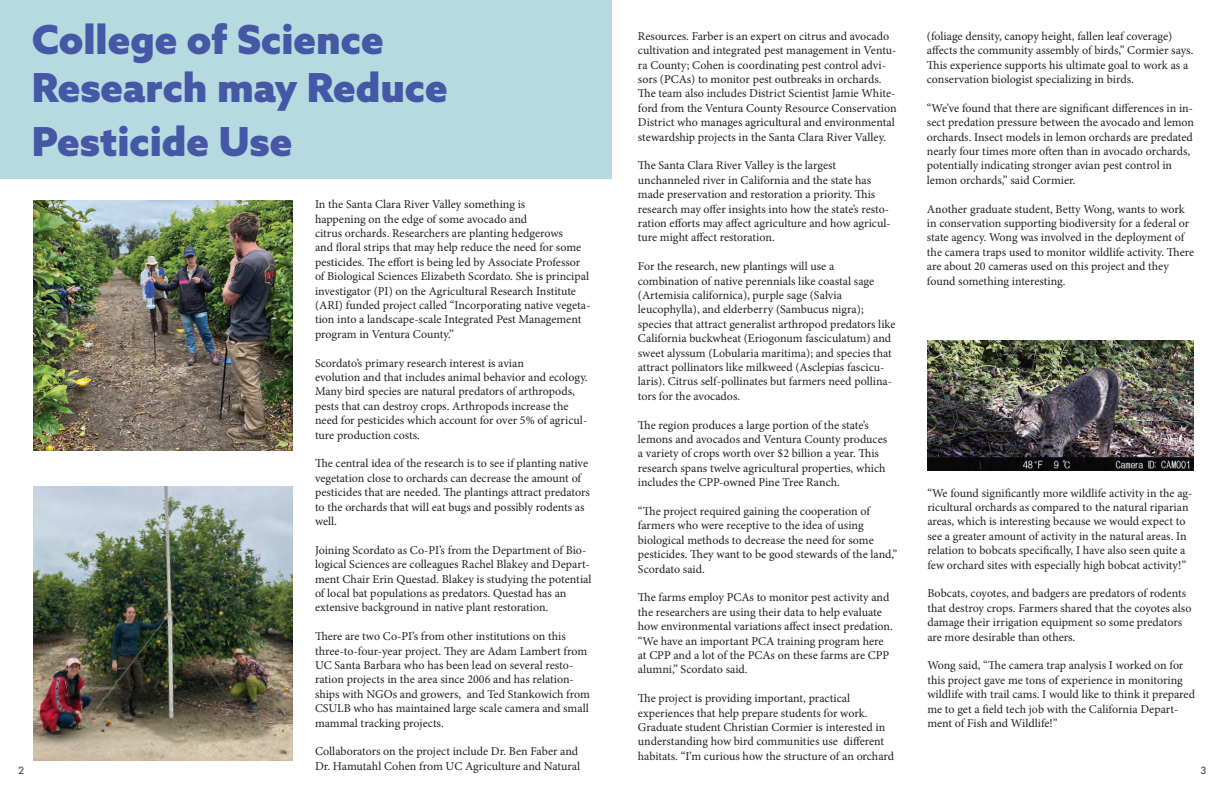
<style>
.page{position:relative;width:1224px;height:792px;background:#fff}
.page>*{position:absolute;margin:0;border:0;box-sizing:border-box;transform-origin:0 0}
.t1{font:900 40px/48px "Azo Sans";color:#4657a6}
.t2{font:12px/14.4px "Minion Pro";color:#231f20}
.t3{font:11px "Futura PT";color:#231f20}
</style>
<div class="page">
<div style="left:0;top:0;width:612px;height:179px;background:#b7dae1"></div>
<img style="left:33px;top:200px;width:259px;height:251px">
<img style="left:33px;top:486px;width:259px;height:274px">
<img style="left:927px;top:341px;width:267px;height:129px">
<h1 class="t1" style="left:32px;top:15px;width:418px">College of Science<br>Research may Reduce</h1>
<h1 class="t1" style="left:32px;top:117px;width:262px">Pesticide Use</h1>
<p class="t2" style="left:638px;top:29px;width:260px">Resources. Farber is an expert on citrus and avocado cultivation and integrated pest management in Ventu&shy;ra County; Cohen is coordinating pest control advi&shy;sors (PCAs) to monitor pest outbreaks in orchards.<br>The team also includes District Scientist Jamie White&shy;ford from the Ventura County Resource Conservation District who manages agricultural and environmental stewardship projects in the Santa Clara River Valley.</p>
<p class="t2" style="left:638px;top:158px;width:254px">The Santa Clara River Valley is the largest unchanneled river in California and the state has made preservation and restoration a priority. This research may offer insights into how the state’s resto&shy;ration efforts may affect agriculture and how agricul&shy;ture might affect restoration.</p>
<p class="t2" style="left:638px;top:259px;width:259px">For the research, new plantings will use a combination of native perennials like coastal sage (Artemisia californica), purple sage (Salvia leucophylla), and elderberry (Sambucus nigra); species that attract generalist arthropod predators like California buckwheat (Eriogonum fasciculatum) and sweet alyssum (Lobularia maritima); and species that attract pollinators like milkweed (Asclepias fascicu&shy;laris). Citrus self-pollinates but farmers need pollina&shy;tors for the avocados.</p>
<p class="t2" style="left:638px;top:418px;width:251px">The region produces a large portion of the state’s lemons and avocados and Ventura County produces a variety of crops worth over $2 billion a year. This research spans twelve agricultural properties, which includes the CPP-owned Pine Tree Ranch.</p>
<p class="t2" style="left:638px;top:504px;width:261px">“The project required gaining the cooperation of farmers who were receptive to the idea of using biological methods to decrease the need for some pesticides. They want to be good stewards of the land,” Scordato said.</p>
<p class="t2" style="left:638px;top:590px;width:256px">The farms employ PCAs to monitor pest activity and the researchers are using their data to help evaluate how environmental variations affect insect predation. “We have an important PCA training program here at CPP and a lot of the PCAs on these farms are CPP alumni,” Scordato said.</p>
<p class="t2" style="left:638px;top:691px;width:258px">The project is providing important, practical experiences that help prepare students for work.<br>Graduate student Christian Cormier is interested in understanding how bird communities use different habitats. “I’m curious how the structure of an orchard</p>
<p class="t2" style="left:927px;top:29px;width:268px">(foliage density, canopy height, fallen leaf coverage) affects the community assembly of birds,” Cormier says.<br>This experience supports his ultimate goal to work as a conservation biologist specializing in birds.</p>
<p class="t2" style="left:927px;top:101px;width:269px">“We’ve found that there are significant differences in in&shy;sect predation pressure between the avocado and lemon orchards. Insect models in lemon orchards are predated nearly four times more often than in avocado orchards, potentially indicating stronger avian pest control in lemon orchards,” said Cormier.</p>
<p class="t2" style="left:927px;top:202px;width:269px">Another graduate student, Betty Wong, wants to work in conservation supporting biodiversity for a federal or state agency. Wong was involved in the deployment of the camera traps used to monitor wildlife activity. There are about 20 cameras used on this project and they found something interesting.</p>
<p class="t2" style="left:315px;top:197px;width:277px">In the Santa Clara River Valley something is<br>happening on the edge of some avocado and<br>citrus orchards. Researchers are planting hedgerows<br>and floral strips that may help reduce the need for some pesticides. The effort is being led by Associate Professor of Biological Sciences Elizabeth Scordato. She is principal investigator (PI) on the Agricultural Research Institute (ARI) funded project called “Incorporating native vegeta&shy;tion into a landscape-scale Integrated Pest Management program in Ventura County.”</p>
<p class="t2" style="left:315px;top:356px;width:274px">Scordato’s primary research interest is avian<br>evolution and that includes animal behavior and ecology.<br>Many bird species are natural predators of arthropods, pests that can destroy crops. Arthropods increase the need for pesticides which account for over 5% of agricul&shy;ture production costs.</p>
<p class="t2" style="left:315px;top:456px;width:276px">The central idea of the research is to see if planting native vegetation close to orchards can decrease the amount of pesticides that are needed. The plantings attract predators to the orchards that will eat bugs and possibly rodents as well.</p>
<p class="t2" style="left:315px;top:543px;width:278px">Joining Scordato as Co-PI’s from the Department of Bio&shy;logical Sciences are colleagues Rachel Blakey and Depart&shy;ment Chair Erin Questad. Blakey is studying the potential of local bat populations as predators. Questad has an extensive background in native plant restoration.</p>
<p class="t2" style="left:315px;top:629px;width:277px">There are two Co-PI’s from other institutions on this three-to-four-year project. They are Adam Lambert from UC Santa Barbara who has been lead on several resto&shy;ration projects in the area since 2006 and has relation&shy;ships with NGOs and growers, and Ted Stankowich from CSULB who has maintained large scale camera and small mammal tracking projects.</p>
<p class="t2" style="left:315px;top:744px;width:267px">Collaborators on the project include Dr. Ben Faber and<br>Dr. Hamutahl Cohen from UC Agriculture and Natural</p>
<p class="t2" style="left:927px;top:486px;width:267px">“We found significantly more wildlife activity in the ag&shy;ricultural orchards as compared to the natural riparian areas, which is interesting because we would expect to see a greater amount of activity in the natural areas. In relation to bobcats specifically, I have also seen quite a few orchard sites with especially high bobcat activity!”</p>
<p class="t2" style="left:927px;top:586px;width:266px">Bobcats, coyotes, and badgers are predators of rodents that destroy crops. Farmers shared that the coyotes also damage their irrigation equipment so some predators are more desirable than others.</p>
<p class="t2" style="left:927px;top:658px;width:269px">Wong said, “The camera trap analysis I worked on for this project gave me tons of experience in monitoring wildlife with trail cams. I would like to think it prepared me to get a field tech job with the California Depart&shy;ment of Fish and Wildlife!”</p>
<p class="t3" style="left:18px;top:764px;width:8px">2</p>
<p class="t3" style="left:1200px;top:764px;width:8px">3</p>
</div>
